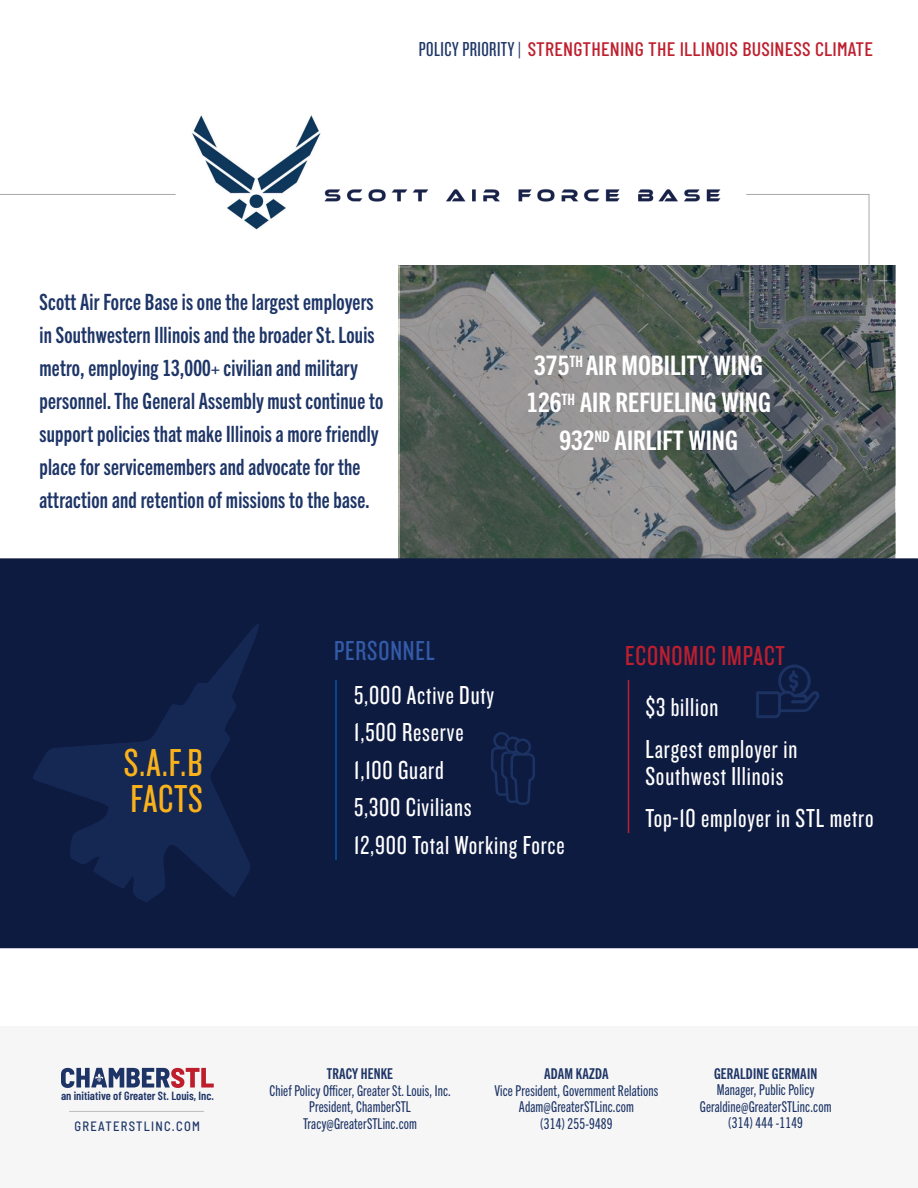
<style>
.page{position:relative;width:918px;height:1188px;background:#fff}
.page>*{position:absolute;margin:0;border:0;box-sizing:border-box;transform-origin:0 0}
.t1{font:40.5px/36px "Knockout 28 Junior Feathrwt";letter-spacing:.015em;color:#fab21b}
.t2{font:28.5px "Knockout 28 Junior Feathrwt";letter-spacing:.03em;color:#be1f2e}
.t3{font:28.5px "Knockout 28 Junior Feathrwt";letter-spacing:.03em;color:#335ba7}
.t4{font:27px/37.5px "Knockout 28 Junior Feathrwt";letter-spacing:.03em;color:#fff}
.t5{font:27px/37.5px "Trade Gothic Next LT Pro Bd Cm";color:#fff;text-align:center;scale:1.13 1}
.t6{font:22.5px/33px "Trade Gothic Next LT Pro Bd Cm";letter-spacing:.01em;color:#1e3567}
.t7{font:500 19.5px "Barlow Condensed";letter-spacing:.01em;color:#be1f2e}
.t8{font:15px/16.5px "Trade Gothic Next LT Pro Cm";letter-spacing:.01em;color:#1e3567;text-align:center}
.t9{font:15px "Trade Gothic Next LT Pro Bd Cm";letter-spacing:.01em;color:#1e3567;scale:1.06 1}
.t10{font:500 semi-condensed 13.5px "Barlow";letter-spacing:.1em;color:#1e3567;scale:.93 1}
.t11{font:600 11.85px "Barlow Condensed";color:#1e3467}
.s1{font-family:"Knockout 27 Junior Bantamwt";font-weight:400;font-size:21px;color:#1e3567}
.s2{font-family:"Knockout 27 Junior Bantamwt";font-weight:400;font-size:20.85px;color:#1e3567}
</style>
<div class="page">
<img style="left:399px;top:266px;width:496px;height:292px">
<div style="left:0;top:558px;width:918px;height:390px;background:#0e1b41"></div>
<svg style="left:746px;top:194px;width:124px;height:71px"></svg>
<img style="left:324px;top:189px;width:397px;height:13px">
<img style="left:192px;top:115px;width:129px;height:115px">
<svg style="left:33px;top:623px;width:226px;height:279px;background:#101f48"></svg>
<hr style="left:335px;top:680px;width:2px;height:180px;background:#0154a4">
<hr style="left:628px;top:680px;width:1px;height:153px;background:#be1f2e">
<svg style="left:490px;top:732px;width:46px;height:74px;background:#112049"></svg>
<svg style="left:756px;top:664px;width:64px;height:54px;background:#112049"></svg>
<hr style="left:0;top:194px;width:176px;height:1px;background:#a8a9ad">
<svg style="left:61px;top:1068px;width:153px;height:20px"></svg>
<hr style="left:69px;top:1111px;width:135px;height:1px;background:#bbbdbf">
<p class="t7" style="left:419px;top:35px;width:456px"><span class="s1">POLICY PRIORITY</span> <span class="s2">|</span> STRENGTHENING THE ILLINOIS BUSINESS CLIMATE</p>
<p class="t6" style="left:39px;top:284px;width:345px">Scott Air Force Base is one the largest employers in Southwestern Illinois and the broader St. Louis metro, employing 13,000+ civilian and military personnel. The General Assembly must continue to support policies that make Illinois a more friendly place for servicemembers and advocate for the attraction and retention of missions to the base.</p>
<p class="t5" style="left:526px;top:345px;width:218px">375<sup>TH</sup> AIR MOBILITY WING<br>126<sup>TH</sup> AIR REFUELING WING<br>932<sup>ND</sup> AIRLIFT WING</p>
<h1 class="t1" style="left:124px;top:743px;width:80px">S.A.F.B<br>FACTS</h1>
<p class="t3" style="left:334px;top:633px;width:102px">PERSONNEL</p>
<p class="t4" style="left:354px;top:675px;width:212px">5,000 Active Duty<br>1,500 Reserve<br>1,100 Guard<br>5,300 Civilians<br>12,900 Total Working Force</p>
<p class="t2" style="left:625px;top:638px;width:161px">ECONOMIC IMPACT</p>
<p class="t4" style="left:646px;top:685px;width:153px;line-height:42px">$3 billion<br>Largest employer in</p>
<p class="t4" style="left:646px;top:754px;width:229px;line-height:42px">Southwest Illinois<br>Top-10 employer in STL metro</p>
<p class="t11" style="left:61px;top:1088px;width:154px">an initiative of Greater St. Louis, Inc.</p>
<p class="t10" style="left:74px;top:1117px;width:136px">GREATERSTLINC.COM</p>
<p class="t9" style="left:327px;top:1064px;width:64px">TRACY HENKE</p>
<p class="t8" style="left:269px;top:1081px;width:183px">Chief Policy Officer, Greater St. Louis, Inc.<br>President, ChamberSTL<br>Tracy@GreaterSTLinc.com</p>
<p class="t9" style="left:544px;top:1064px;width:62px">ADAM KAZDA</p>
<p class="t8" style="left:494px;top:1081px;width:166px">Vice President, Government Relations<br>Adam@GreaterSTLinc.com<br>(314) 255-9489</p>
<p class="t9" style="left:714px;top:1064px;width:99px">GERALDINE GERMAIN</p>
<p class="t8" style="left:700px;top:1081px;width:133px">Manager, Public Policy<br>Geraldine@GreaterSTLinc.com (314) 444 -1149</p>
</div>
